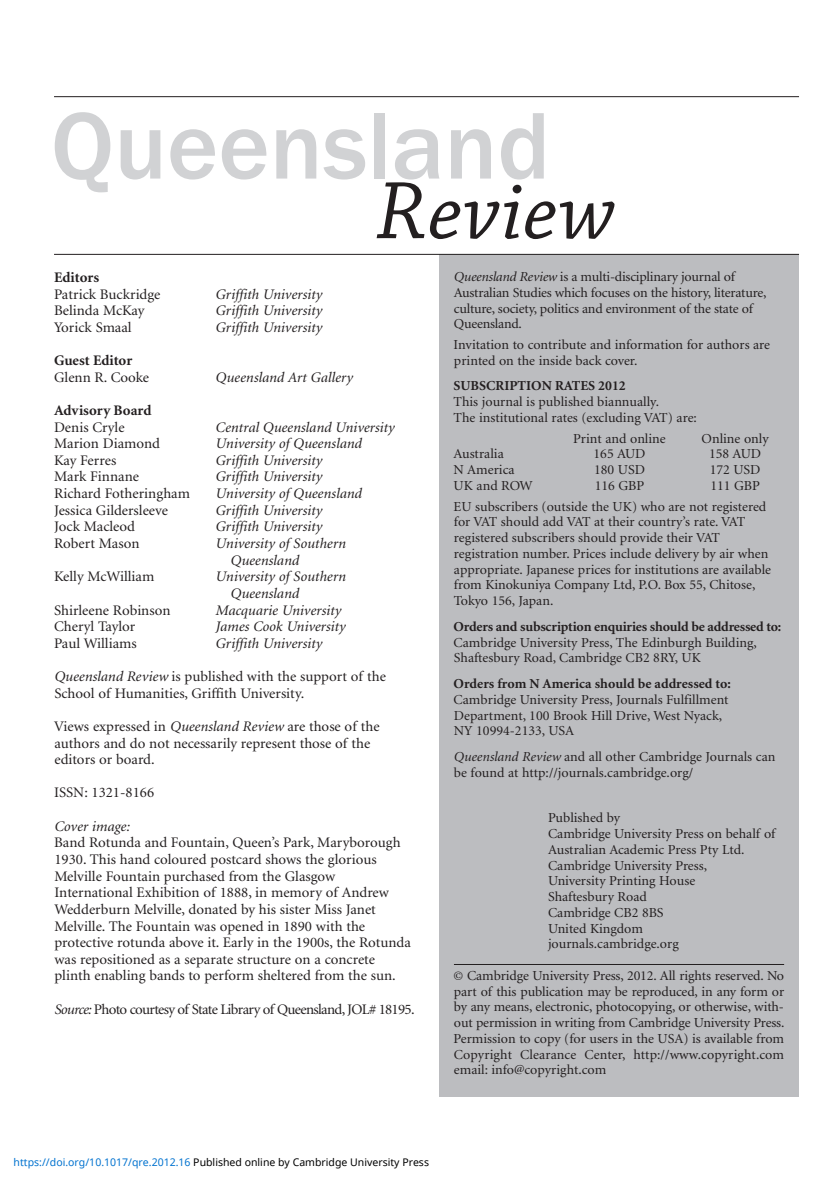
<style>
.page{position:relative;width:820px;height:1191px;background:#fff}
.page>*{position:absolute;margin:0;border:0;box-sizing:border-box;transform-origin:0 0}
.t1{font:500 98px "Franklin Gothic";color:#d1d2d4}
.t2{font:italic 85.75px "Chaparral Pro";color:#231f20}
.t3{font:14.53px/16.6px "Minion";color:#231f20}
.t4{font:italic 14.53px/16.6px "Minion";color:#231f20}
.t5{font:14.53px "Minion";letter-spacing:-.045em;color:#231f20}
.t6{font:700 14.53px "Minion";color:#231f20}
.t7{font:13.65px/15.8px "Minion";color:#231f20}
.t8{font:700 13.65px "Minion";letter-spacing:-.005em;color:#231f20}
.t9{font:10.5px "Noto Sans";color:#000}
.s1{font-style:italic}
.s2{color:#0172cf}
</style>
<div class="page">
<div style="left:439px;top:255px;width:359px;height:542px;background:#bcbdc0"></div>
<div style="left:439px;top:796px;width:359px;height:300px;background:#bcbdc0"></div>
<hr style="left:453px;top:964px;width:330px;height:1px;background:#231f20">
<hr style="left:54px;top:96px;width:744px;height:1px;background:#231f20">
<hr style="left:54px;top:254px;width:744px;height:1px;background:#231f20">
<h1 class="t1" style="left:51px;top:108px;width:500px">Queensland</h1>
<h2 class="t2" style="left:376px;top:177px;width:242px">Review</h2>
<p class="t6" style="left:54px;top:271px;width:47px">Editors</p>
<p class="t3" style="left:54px;top:287px;width:108px">Patrick Buckridge</p>
<p class="t4" style="left:215px;top:287px;width:108px">Griffith University</p>
<p class="t3" style="left:54px;top:303px;width:92px">Belinda McKay</p>
<p class="t4" style="left:215px;top:303px;width:108px">Griffith University</p>
<p class="t3" style="left:54px;top:320px;width:79px">Yorick Smaal</p>
<p class="t4" style="left:215px;top:320px;width:108px">Griffith University</p>
<p class="t6" style="left:54px;top:355px;width:80px">Guest Editor</p>
<p class="t3" style="left:54px;top:370px;width:96px">Glenn R. Cooke</p>
<p class="t4" style="left:215px;top:370px;width:139px">Queensland Art Gallery</p>
<p class="t6" style="left:54px;top:404px;width:99px">Advisory Board</p>
<p class="t3" style="left:54px;top:420px;width:72px">Denis Cryle</p>
<p class="t4" style="left:215px;top:420px;width:180px">Central Queensland University</p>
<p class="t3" style="left:54px;top:436px;width:107px">Marion Diamond</p>
<p class="t4" style="left:215px;top:436px;width:148px">University of Queensland</p>
<p class="t3" style="left:54px;top:453px;width:64px">Kay Ferres</p>
<p class="t4" style="left:215px;top:453px;width:108px">Griffith University</p>
<p class="t3" style="left:54px;top:470px;width:86px">Mark Finnane</p>
<p class="t4" style="left:215px;top:470px;width:108px">Griffith University</p>
<p class="t3" style="left:54px;top:486px;width:137px">Richard Fotheringham</p>
<p class="t4" style="left:215px;top:486px;width:148px">University of Queensland</p>
<p class="t3" style="left:54px;top:503px;width:115px">Jessica Gildersleeve</p>
<p class="t4" style="left:215px;top:503px;width:108px">Griffith University</p>
<p class="t3" style="left:54px;top:519px;width:82px">Jock Macleod</p>
<p class="t4" style="left:215px;top:519px;width:108px">Griffith University</p>
<p class="t3" style="left:54px;top:536px;width:87px">Robert Mason</p>
<p class="t4" style="left:230px;top:536px;width:117px;text-indent:-15px">University of Southern<br>Queensland</p>
<p class="t3" style="left:54px;top:569px;width:102px">Kelly McWilliam</p>
<p class="t4" style="left:230px;top:569px;width:117px;text-indent:-15px">University of Southern<br>Queensland</p>
<p class="t3" style="left:54px;top:603px;width:118px">Shirleene Robinson</p>
<p class="t4" style="left:215px;top:603px;width:127px">Macquarie University</p>
<p class="t3" style="left:54px;top:619px;width:83px">Cheryl Taylor</p>
<p class="t4" style="left:215px;top:619px;width:131px">James Cook University</p>
<p class="t3" style="left:54px;top:636px;width:84px">Paul Williams</p>
<p class="t4" style="left:215px;top:636px;width:108px">Griffith University</p>
<p class="t3" style="left:54px;top:669px;width:333px"><span class="s1">Queensland Review</span> is published with the support of the<br>School of Humanities, Griffith University.</p>
<p class="t3" style="left:54px;top:719px;width:327px">Views expressed in <span class="s1">Queensland Review</span> are those of the authors and do not necessarily represent those of the editors or board.</p>
<p class="t3" style="left:54px;top:785px;width:101px">ISSN: 1321-8166</p>
<p class="t4" style="left:54px;top:819px;width:77px">Cover image:</p>
<p class="t3" style="left:54px;top:835px;width:358px">Band Rotunda and Fountain, Queen’s Park, Maryborough 1930. This hand coloured postcard shows the glorious Melville Fountain purchased from the Glasgow International Exhibition of 1888, in memory of Andrew Wedderburn Melville, donated by his sister Miss Janet Melville. The Fountain was opened in 1890 with the protective rotunda above it. Early in the 1900s, the Rotunda was repositioned as a separate structure on a concrete plinth enabling bands to perform sheltered from the sun.</p>
<p class="t5" style="left:54px;top:1003px;width:362px"><span class="s1">Source:</span> Photo courtesy of State Library of Queensland, JOL# 18195.</p>
<p class="t7" style="left:453px;top:270px;width:314px"><span class="s1">Queensland Review</span> is a multi-disciplinary journal of Australian Studies which focuses on the history, literature, culture, society, politics and environment of the state of Queensland.</p>
<p class="t7" style="left:453px;top:338px;width:318px">Invitation to contribute and information for authors are printed on the inside back cover.</p>
<p class="t8" style="left:453px;top:381px;width:173px">SUBSCRIPTION RATES 2012</p>
<p class="t7" style="left:453px;top:395px;width:245px">This journal is published biannually.<br>The institutional rates (excluding VAT) are:</p>
<p class="t7" style="left:573px;top:431px;width:94px">Print and online</p>
<p class="t7" style="left:701px;top:431px;width:69px">Online only</p>
<p class="t7" style="left:453px;top:447px;width:52px">Australia</p>
<p class="t7" style="left:593px;top:447px;width:53px">165 AUD</p>
<p class="t7" style="left:708px;top:447px;width:53px">158 AUD</p>
<p class="t7" style="left:453px;top:463px;width:62px">N America</p>
<p class="t7" style="left:593px;top:463px;width:52px">180 USD</p>
<p class="t7" style="left:709px;top:463px;width:52px">172 USD</p>
<p class="t7" style="left:453px;top:479px;width:81px">UK and ROW</p>
<p class="t7" style="left:594px;top:479px;width:51px">116 GBP</p>
<p class="t7" style="left:453px;top:476px;width:314px;line-height:20.7px;text-indent:256px">111 GBP<br>EU subscribers (outside the UK) who are not registered</p>
<p class="t7" style="left:453px;top:515px;width:318px">for VAT should add VAT at their country’s rate. VAT registered subscribers should provide their VAT registration number. Prices include delivery by air when appropriate. Japanese prices for institutions are available from Kinokuniya Company Ltd, P.O. Box 55, Chitose, Tokyo 156, Japan.</p>
<p class="t8" style="left:453px;top:621px;width:329px">Orders and subscription enquiries should be addressed to:</p>
<p class="t7" style="left:453px;top:635px;width:304px">Cambridge University Press, The Edinburgh Building,<br>Shaftesbury Road, Cambridge CB2 8RY, UK</p>
<p class="t8" style="left:453px;top:678px;width:278px">Orders from N America should be addressed to:</p>
<p class="t7" style="left:453px;top:692px;width:276px">Cambridge University Press, Journals Fulfillment<br>Department, 100 Brook Hill Drive, West Nyack,<br>NY 10994-2133, USA</p>
<p class="t7" style="left:453px;top:750px;width:323px"><span class="s1">Queensland Review</span> and all other Cambridge Journals can be found at http://journals.cambridge.org/</p>
<p class="t7" style="left:547px;top:811px;width:229px">Published by<br>Cambridge University Press on behalf of<br>Australian Academic Press Pty Ltd.<br>Cambridge University Press,<br>University Printing House<br>Shaftesbury Road<br>Cambridge CB2 8BS<br>United Kingdom journals.cambridge.org</p>
<p class="t7" style="left:453px;top:968px;width:332px;text-align:justify">© Cambridge University Press, 2012. All rights reserved. No part of this publication may be reproduced, in any form or by any means, electronic, photocopying, or otherwise, with&shy;out permission in writing from Cambridge University Press.<br>Permission to copy (for users in the USA) is available from Copyright Clearance Center, http://www.copyright.com email: info@copyright.com</p>
<p class="t9" style="left:14px;top:1154px;width:416px"><span class="s2">https://doi.org/10.1017/qre.2012.16</span> Published online by Cambridge University Press</p>
</div>
